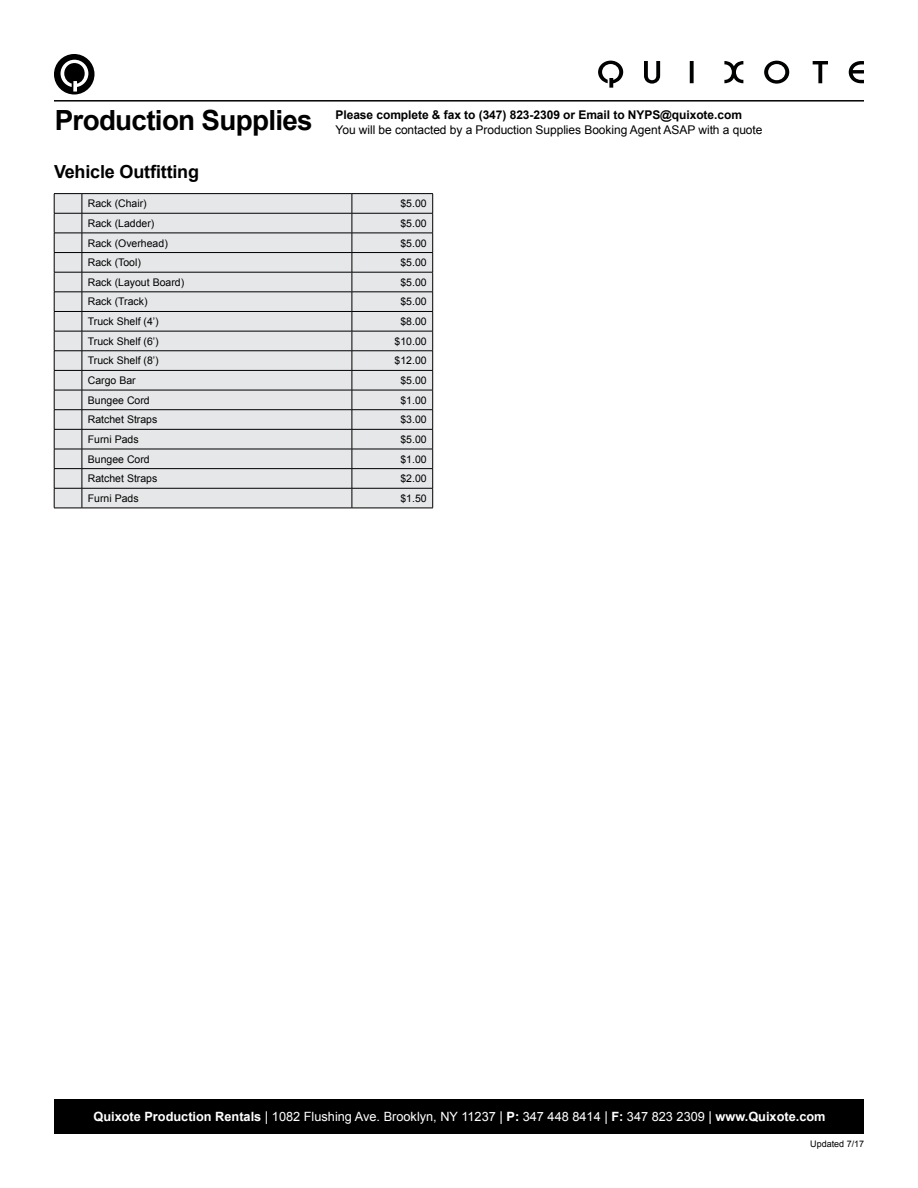
<style>
.page{position:relative;width:918px;height:1188px;background:#fff}
.page>*{position:absolute;margin:0;border:0;box-sizing:border-box;transform-origin:0 0}
.t1{font:700 27.75px "Arial";letter-spacing:-.025em;color:#000}
.t2{font:700 18px "Arial";letter-spacing:-.01em;color:#000}
.t3{font:12.75px "Arial";color:#fff}
.t4{font:12px "Arial";letter-spacing:-.005em;color:#000}
.t5{font:700 12px "Arial";letter-spacing:-.005em;color:#000}
.t6{font:10.5px "Arial";color:#000}
.t7{font:9px "Arial";color:#000}
.s1{font-weight:700}
.s2{font-size:13.5px}
</style>
<div class="page">
<svg style="left:54px;top:54px;width:40px;height:40px"></svg>
<hr style="left:54px;top:100px;width:810px;height:2px;background:#000">
<div style="left:55px;top:1100px;width:809px;height:34px;background:#000"></div>
<svg style="left:598px;top:61px;width:266px;height:27px"></svg>
<div style="left:83px;top:194px;width:349px;height:314px;background:#e6e7e8"></div>
<hr style="left:82px;top:213px;width:270px;height:1px;background:#000">
<hr style="left:352px;top:213px;width:81px;height:1px;background:#000">
<hr style="left:82px;top:233px;width:270px;height:1px;background:#000">
<hr style="left:352px;top:233px;width:81px;height:1px;background:#000">
<hr style="left:82px;top:252px;width:270px;height:1px;background:#000">
<hr style="left:352px;top:252px;width:81px;height:1px;background:#000">
<hr style="left:82px;top:272px;width:270px;height:1px;background:#000">
<hr style="left:352px;top:272px;width:81px;height:1px;background:#000">
<hr style="left:82px;top:292px;width:270px;height:1px;background:#000">
<hr style="left:352px;top:292px;width:81px;height:1px;background:#000">
<hr style="left:82px;top:311px;width:270px;height:1px;background:#000">
<hr style="left:352px;top:311px;width:81px;height:1px;background:#000">
<hr style="left:82px;top:331px;width:270px;height:1px;background:#000">
<hr style="left:352px;top:331px;width:81px;height:1px;background:#000">
<hr style="left:82px;top:351px;width:270px;height:1px;background:#000">
<hr style="left:352px;top:351px;width:81px;height:1px;background:#000">
<hr style="left:82px;top:370px;width:270px;height:1px;background:#000">
<hr style="left:352px;top:370px;width:81px;height:1px;background:#000">
<hr style="left:82px;top:390px;width:270px;height:1px;background:#000">
<hr style="left:352px;top:390px;width:81px;height:1px;background:#000">
<hr style="left:82px;top:409px;width:270px;height:1px;background:#000">
<hr style="left:352px;top:409px;width:81px;height:1px;background:#000">
<hr style="left:82px;top:429px;width:270px;height:1px;background:#000">
<hr style="left:352px;top:429px;width:81px;height:1px;background:#000">
<svg style="left:352px;top:194px;width:1px;height:314px"></svg>
<svg style="left:432px;top:194px;width:1px;height:314px"></svg>
<hr style="left:82px;top:193px;width:270px;height:1px;background:#000">
<hr style="left:352px;top:193px;width:81px;height:1px;background:#000">
<hr style="left:82px;top:449px;width:270px;height:1px;background:#000">
<hr style="left:352px;top:449px;width:81px;height:1px;background:#000">
<hr style="left:82px;top:468px;width:270px;height:1px;background:#000">
<hr style="left:352px;top:468px;width:81px;height:1px;background:#000">
<hr style="left:82px;top:488px;width:270px;height:1px;background:#000">
<hr style="left:352px;top:488px;width:81px;height:1px;background:#000">
<svg style="left:54px;top:193px;width:29px;height:316px;background:#cccdce"></svg>
<hr style="left:82px;top:508px;width:270px;height:1px;background:#000">
<hr style="left:352px;top:508px;width:81px;height:1px;background:#000">
<h1 class="t1" style="left:55px;top:102px;width:259px">Production Supplies</h1>
<p class="t5" style="left:336px;top:107px;width:408px">Please complete &amp; fax to (347) 823-2309 or Email to NYPS@quixote.com</p>
<p class="t4" style="left:336px;top:122px;width:428px">You will be contacted by a Production Supplies Booking Agent ASAP with a quote</p>
<h2 class="t2" style="left:54px;top:160px;width:147px">Vehicle Outfitting</h2>
<p class="t6" style="left:88px;top:197px;width:60px">Rack (Chair)</p>
<p class="t6" style="left:400px;top:197px;width:28px">$5.00</p>
<p class="t6" style="left:88px;top:216px;width:68px">Rack (Ladder)</p>
<p class="t6" style="left:400px;top:216px;width:28px">$5.00</p>
<p class="t6" style="left:88px;top:236px;width:81px">Rack (Overhead)</p>
<p class="t6" style="left:400px;top:236px;width:28px">$5.00</p>
<p class="t6" style="left:88px;top:256px;width:55px">Rack (Tool)</p>
<p class="t6" style="left:400px;top:256px;width:28px">$5.00</p>
<p class="t6" style="left:88px;top:275px;width:98px">Rack (Layout Board)</p>
<p class="t6" style="left:400px;top:275px;width:28px">$5.00</p>
<p class="t6" style="left:88px;top:295px;width:61px">Rack (Track)</p>
<p class="t6" style="left:400px;top:295px;width:28px">$5.00</p>
<p class="t6" style="left:88px;top:315px;width:72px">Truck Shelf (4’)</p>
<p class="t6" style="left:400px;top:315px;width:28px">$8.00</p>
<p class="t6" style="left:88px;top:334px;width:72px">Truck Shelf (6’)</p>
<p class="t6" style="left:395px;top:334px;width:34px">$10.00</p>
<p class="t6" style="left:88px;top:354px;width:72px">Truck Shelf (8’)</p>
<p class="t6" style="left:395px;top:354px;width:34px">$12.00</p>
<p class="t6" style="left:88px;top:374px;width:49px">Cargo Bar</p>
<p class="t6" style="left:400px;top:374px;width:28px">$5.00</p>
<p class="t6" style="left:88px;top:393px;width:63px">Bungee Cord</p>
<p class="t6" style="left:400px;top:393px;width:28px">$1.00</p>
<p class="t6" style="left:88px;top:413px;width:71px">Ratchet Straps</p>
<p class="t6" style="left:400px;top:413px;width:28px">$3.00</p>
<p class="t6" style="left:88px;top:432px;width:52px">Furni Pads</p>
<p class="t6" style="left:400px;top:432px;width:28px">$5.00</p>
<p class="t6" style="left:88px;top:452px;width:63px">Bungee Cord</p>
<p class="t6" style="left:400px;top:452px;width:28px">$1.00</p>
<p class="t6" style="left:88px;top:472px;width:71px">Ratchet Straps</p>
<p class="t6" style="left:400px;top:472px;width:28px">$2.00</p>
<p class="t6" style="left:88px;top:491px;width:52px">Furni Pads</p>
<p class="t6" style="left:400px;top:491px;width:28px">$1.50</p>
<p class="t3" style="left:93px;top:1108px;width:734px"><span class="s1">Quixote Production Rentals</span> <span class="s2">|</span> 1082 Flushing Ave. Brooklyn, NY 11237 <span class="s2">|</span> <span class="s1">P:</span> 347 448 8414 <span class="s2">|</span> <span class="s1">F:</span> 347 823 2309 <span class="s2">|</span> <span class="s1">www.Quixote.com</span></p>
<p class="t7" style="left:810px;top:1138px;width:56px">Updated 7/17</p>
</div>
